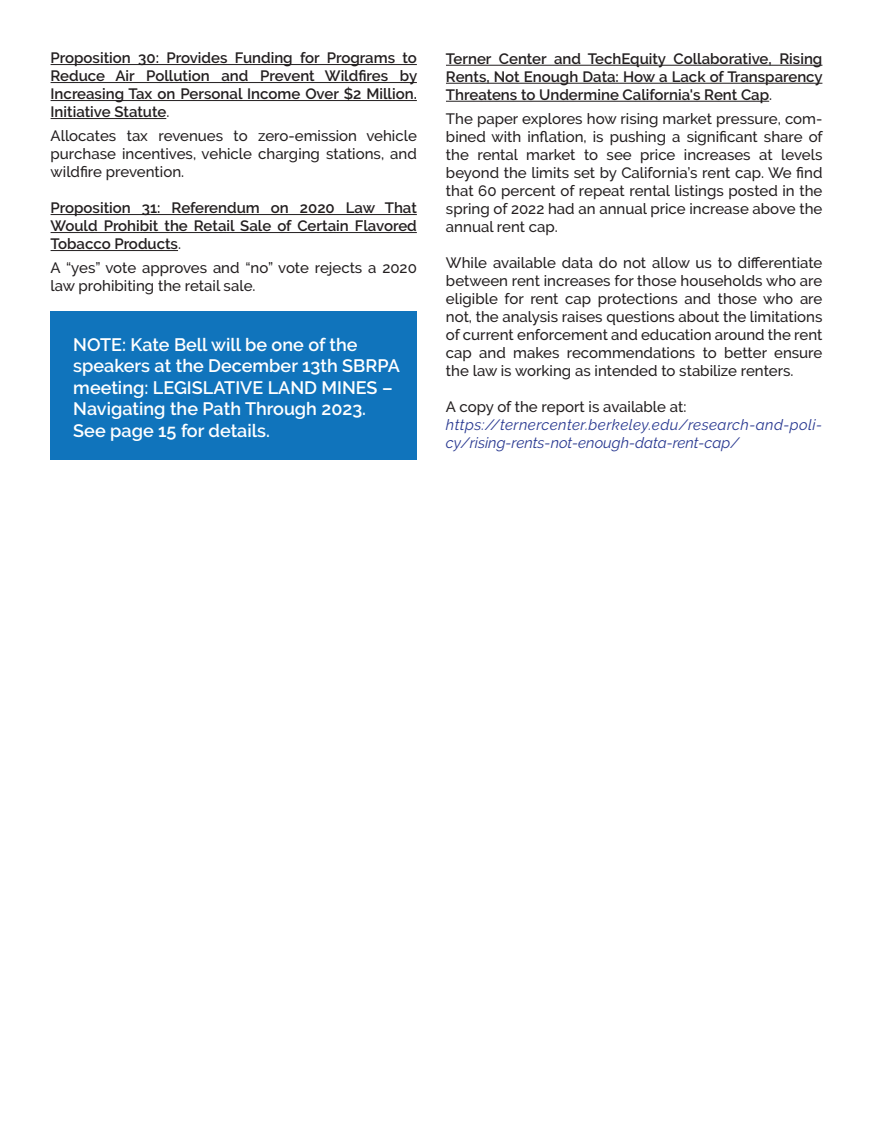
<style>
.page{position:relative;width:878px;height:1134px;background:#fff}
.page>*{position:absolute;margin:0;border:0;box-sizing:border-box;transform-origin:0 0}
.t1{font:600 18px/21.6px "Raleway";color:#fff}
.t2{font:500 15px/18px "Raleway";color:#231f20;text-align:justify}
.t3{font:600 15px/18px "Raleway";color:#231f20;text-align:justify}
.t4{font:italic 15px/18px "Raleway";letter-spacing:.015em;color:#283890}
.s1{font-weight:500}
</style>
<div class="page">
<hr style="left:446px;top:65px;width:376px;height:1px;background:#231f20">
<hr style="left:446px;top:83px;width:376px;height:1px;background:#231f20">
<hr style="left:446px;top:101px;width:323px;height:1px;background:#231f20">
<hr style="left:51px;top:64px;width:366px;height:1px;background:#231f20">
<hr style="left:51px;top:82px;width:366px;height:1px;background:#231f20">
<hr style="left:51px;top:100px;width:366px;height:1px;background:#231f20">
<hr style="left:51px;top:118px;width:115px;height:1px;background:#231f20">
<hr style="left:51px;top:214px;width:366px;height:1px;background:#231f20">
<hr style="left:51px;top:232px;width:366px;height:1px;background:#231f20">
<hr style="left:51px;top:250px;width:127px;height:1px;background:#231f20">
<div style="left:51px;top:311px;width:366px;height:149px;background:#1074bc"></div>
<p class="t3" style="left:51px;top:49px;width:368px">Proposition 30: Provides Funding for Programs to Reduce Air Pollution and Prevent Wildfires by Increasing Tax on Personal Income Over $2 Million.<br>Initiative Statute<span class="s1">.</span></p>
<p class="t2" style="left:51px;top:127px;width:368px">Allocates tax revenues to zero-emission vehicle purchase incentives, vehicle charging stations, and wildfire prevention.</p>
<p class="t3" style="left:51px;top:199px;width:368px">Proposition 31: Referendum on 2020 Law That Would Prohibit the Retail Sale of Certain Flavored Tobacco Products<span class="s1">.</span></p>
<p class="t2" style="left:51px;top:259px;width:368px">A “yes” vote approves and “no” vote rejects a 2020 law prohibiting the retail sale.</p>
<p class="t1" style="left:73px;top:334px;width:328px">NOTE: Kate Bell will be one of the speakers at the December 13th SBRPA meeting: LEGISLATIVE LAND MINES –<br>Navigating the Path Through 2023.<br>See page 15 for details.</p>
<p class="t3" style="left:446px;top:50px;width:378px">Terner Center and TechEquity Collaborative, Rising Rents, Not Enough Data: How a Lack of Transparency Threatens to Undermine California's Rent Cap<span class="s1">.</span></p>
<p class="t2" style="left:446px;top:110px;width:378px">The paper explores how rising market pressure, com&shy;bined with inflation, is pushing a significant share of the rental market to see price increases at levels beyond the limits set by California’s rent cap. We find that 60 percent of repeat rental listings posted in the spring of 2022 had an annual price increase above the annual rent cap.</p>
<p class="t2" style="left:446px;top:254px;width:378px">While available data do not allow us to differentiate between rent increases for those households who are eligible for rent cap protections and those who are not, the analysis raises questions about the limitations of current enforcement and education around the rent cap and makes recommendations to better ensure the law is working as intended to stabilize renters.</p>
<p class="t2" style="left:446px;top:398px;width:242px">A copy of the report is available at:</p>
<p class="t4" style="left:446px;top:416px;width:378px">https://ternercenter.berkeley.edu/research-and-poli&shy;cy/rising-rents-not-enough-data-rent-cap/</p>
</div>
